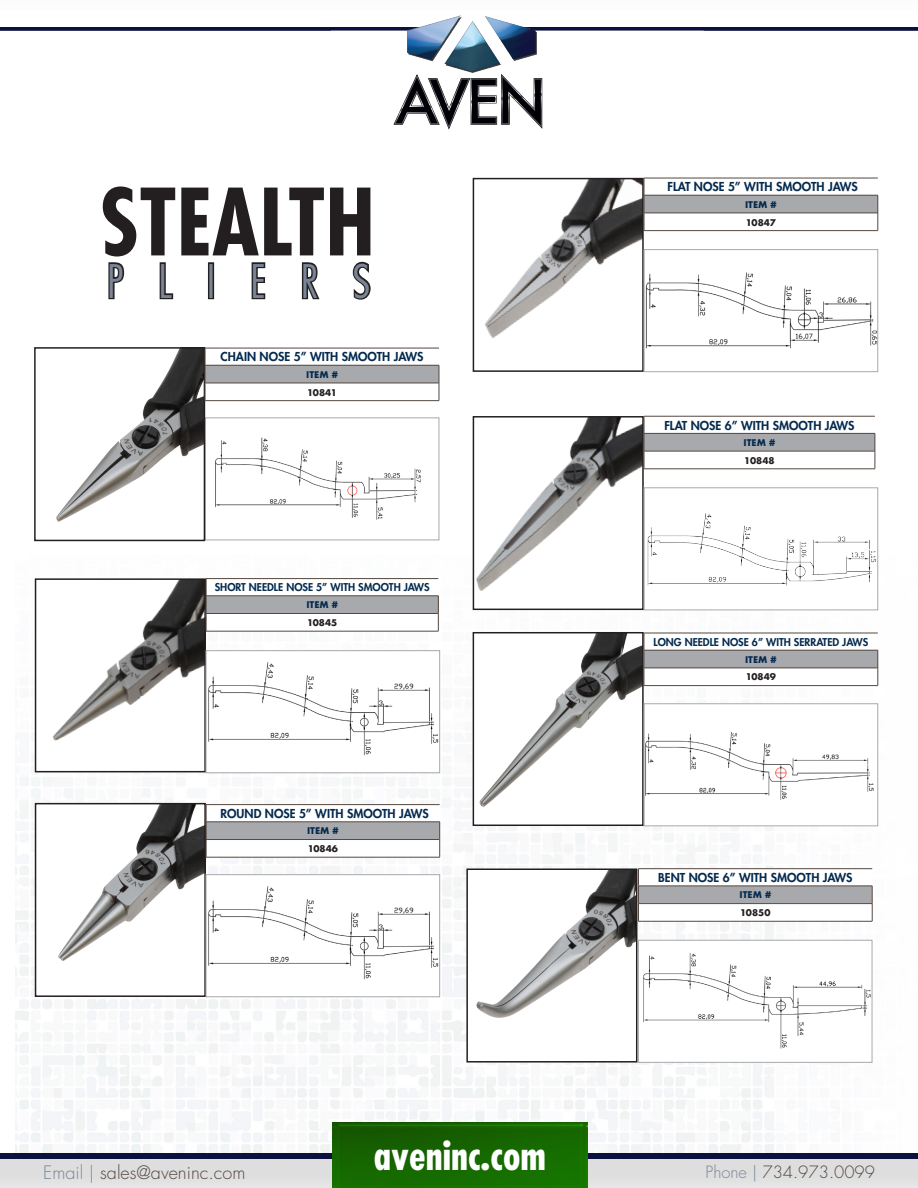
<style>
.page{position:relative;width:918px;height:1188px;background:#fff}
.page>*{position:absolute;margin:0;border:0;box-sizing:border-box;transform-origin:0 0}
.t1{font:700 condensed 90px "Futura";color:#231f20}
.t2{font:300 condensed 45px "Futura";letter-spacing:.78em;color:#798696}
.t3{font:700 condensed 39.9px "Futura";color:#fff}
.t4{font:300 18px "Futura";color:#544841}
.t5{font:300 16.5px "Futura";color:#544841}
.t6{font:800 12px "Futura";color:#042a4e}
.t7{font:800 10.5px "Futura";color:#042a4e}
.t8{font:700 9px "Futura";color:#042a4e}
.t9{font:700 9px "Futura";color:#231f20}
.s1{color:#798696}
</style>
<div class="page">
<img style="left:15px;top:458px;width:903px;height:696px">
<svg style="left:0;top:1154px;width:918px;height:6px;background:#2f3358"></svg>
<div style="left:0;top:1160px;width:918px;height:28px;background:#dedede"></div>
<svg style="left:0;top:27px;width:918px;height:4px;background:#1c1f49"></svg>
<svg style="left:393px;top:74px;width:150px;height:55px"></svg>
<img style="left:408px;top:16px;width:128px;height:56px">
<div style="left:205px;top:418px;width:234px;height:122px;background:#fff"></div>
<img style="left:215px;top:437px;width:206px;height:83px">
<div style="left:205px;top:418px;width:234px;height:122px;border:1px solid #a8a9ad"></div>
<img style="left:37px;top:350px;width:165px;height:188px">
<div style="left:34px;top:347px;width:171px;height:194px;border:2px solid #231f20"></div>
<div style="left:205px;top:365px;width:234px;height:18px;background:#a8a9ad"></div>
<svg style="left:439px;top:365px;width:1px;height:35px"></svg>
<hr style="left:205px;top:400px;width:234px;height:1px;background:#544841">
<hr style="left:205px;top:383px;width:234px;height:1px;background:#544841">
<hr style="left:205px;top:348px;width:234px;height:1px;background:#544841">
<svg style="left:205px;top:348px;width:1px;height:52px"></svg>
<hr style="left:205px;top:365px;width:234px;height:1px;background:#544841">
<svg style="left:108px;top:262px;width:17px;height:38px"></svg>
<svg style="left:159px;top:262px;width:15px;height:38px"></svg>
<div style="left:208px;top:262px;width:6px;height:37px;border:3px solid #231f20"></div>
<svg style="left:251px;top:262px;width:15px;height:38px"></svg>
<svg style="left:301px;top:262px;width:19px;height:38px"></svg>
<svg style="left:352px;top:261px;width:19px;height:39px"></svg>
<img style="left:333px;top:1122px;width:254px;height:66px">
<img style="left:38px;top:581px;width:165px;height:188px">
<div style="left:35px;top:578px;width:171px;height:194px;border:2px solid #231f20"></div>
<img style="left:38px;top:806px;width:165px;height:188px">
<div style="left:35px;top:803px;width:171px;height:194px;border:2px solid #231f20"></div>
<img style="left:469px;top:871px;width:165px;height:189px">
<div style="left:466px;top:868px;width:171px;height:195px;border:2px solid #231f20"></div>
<img style="left:485px;top:181px;width:156px;height:157px">
<div style="left:473px;top:178px;width:171px;height:194px;border:2px solid #231f20"></div>
<img style="left:476px;top:419px;width:165px;height:188px">
<div style="left:473px;top:416px;width:171px;height:194px;border:2px solid #231f20"></div>
<img style="left:476px;top:635px;width:165px;height:188px">
<div style="left:473px;top:632px;width:171px;height:194px;border:2px solid #231f20"></div>
<div style="left:206px;top:579px;width:232px;height:17px;background:#fff"></div>
<div style="left:206px;top:596px;width:232px;height:17px;background:#a8a9ad"></div>
<div style="left:206px;top:613px;width:232px;height:18px;background:#fff"></div>
<svg style="left:438px;top:596px;width:1px;height:35px"></svg>
<hr style="left:206px;top:631px;width:232px;height:1px;background:#544841">
<hr style="left:206px;top:613px;width:232px;height:1px;background:#544841">
<hr style="left:206px;top:578px;width:232px;height:1px;background:#544841">
<svg style="left:206px;top:579px;width:1px;height:52px"></svg>
<hr style="left:206px;top:596px;width:232px;height:1px;background:#544841">
<div style="left:206px;top:805px;width:234px;height:17px;background:#fff"></div>
<div style="left:206px;top:822px;width:234px;height:18px;background:#a8a9ad"></div>
<div style="left:206px;top:840px;width:234px;height:17px;background:#fff"></div>
<svg style="left:439px;top:823px;width:1px;height:34px"></svg>
<hr style="left:206px;top:857px;width:234px;height:1px;background:#544841">
<hr style="left:206px;top:839px;width:234px;height:1px;background:#544841">
<hr style="left:206px;top:804px;width:234px;height:1px;background:#544841">
<svg style="left:206px;top:805px;width:1px;height:52px"></svg>
<hr style="left:206px;top:822px;width:234px;height:1px;background:#544841">
<div style="left:644px;top:195px;width:234px;height:18px;background:#a8a9ad"></div>
<svg style="left:878px;top:195px;width:1px;height:35px"></svg>
<hr style="left:644px;top:230px;width:234px;height:1px;background:#544841">
<hr style="left:644px;top:213px;width:234px;height:1px;background:#544841">
<hr style="left:644px;top:178px;width:234px;height:1px;background:#544841">
<svg style="left:644px;top:178px;width:1px;height:52px"></svg>
<hr style="left:644px;top:195px;width:234px;height:1px;background:#544841">
<div style="left:644px;top:433px;width:231px;height:18px;background:#a8a9ad"></div>
<div style="left:644px;top:451px;width:231px;height:18px;background:#fff"></div>
<svg style="left:875px;top:434px;width:1px;height:35px"></svg>
<hr style="left:644px;top:469px;width:231px;height:1px;background:#544841">
<hr style="left:644px;top:451px;width:231px;height:1px;background:#544841">
<hr style="left:644px;top:416px;width:231px;height:1px;background:#544841">
<svg style="left:644px;top:416px;width:1px;height:53px"></svg>
<hr style="left:644px;top:433px;width:231px;height:1px;background:#544841">
<div style="left:644px;top:633px;width:234px;height:17px;background:#fff"></div>
<div style="left:644px;top:650px;width:234px;height:18px;background:#a8a9ad"></div>
<div style="left:644px;top:668px;width:234px;height:18px;background:#fff"></div>
<svg style="left:878px;top:650px;width:1px;height:35px"></svg>
<hr style="left:644px;top:685px;width:234px;height:1px;background:#544841">
<hr style="left:644px;top:668px;width:234px;height:1px;background:#544841">
<hr style="left:644px;top:633px;width:234px;height:1px;background:#544841">
<svg style="left:644px;top:633px;width:1px;height:52px"></svg>
<hr style="left:644px;top:650px;width:234px;height:1px;background:#544841">
<div style="left:638px;top:869px;width:234px;height:17px;background:#fff"></div>
<div style="left:638px;top:886px;width:234px;height:18px;background:#a8a9ad"></div>
<div style="left:638px;top:904px;width:234px;height:17px;background:#fff"></div>
<svg style="left:872px;top:886px;width:1px;height:35px"></svg>
<hr style="left:638px;top:921px;width:234px;height:1px;background:#544841">
<hr style="left:638px;top:903px;width:234px;height:1px;background:#544841">
<hr style="left:638px;top:868px;width:234px;height:1px;background:#544841">
<svg style="left:638px;top:869px;width:1px;height:52px"></svg>
<hr style="left:638px;top:886px;width:234px;height:1px;background:#544841">
<div style="left:206px;top:651px;width:234px;height:122px;background:#fff"></div>
<img style="left:208px;top:662px;width:230px;height:94px">
<div style="left:206px;top:650px;width:234px;height:123px;border:1px solid #a8a9ad"></div>
<div style="left:206px;top:875px;width:234px;height:122px;background:#fff"></div>
<img style="left:208px;top:886px;width:230px;height:94px">
<div style="left:206px;top:874px;width:234px;height:123px;border:1px solid #a8a9ad"></div>
<div style="left:644px;top:488px;width:234px;height:122px;background:#fff"></div>
<img style="left:647px;top:513px;width:229px;height:73px">
<div style="left:644px;top:488px;width:234px;height:122px;border:1px solid #a8a9ad"></div>
<div style="left:644px;top:704px;width:234px;height:122px;background:#fff"></div>
<img style="left:646px;top:732px;width:228px;height:68px">
<div style="left:644px;top:704px;width:234px;height:122px;border:1px solid #a8a9ad"></div>
<div style="left:638px;top:940px;width:234px;height:122px;background:#fff"></div>
<img style="left:643px;top:952px;width:227px;height:97px">
<div style="left:638px;top:940px;width:234px;height:123px;border:1px solid #a8a9ad"></div>
<img style="left:646px;top:272px;width:230px;height:77px">
<div style="left:644px;top:249px;width:234px;height:123px;border:1px solid #a8a9ad"></div>
<p class="t1" style="left:100px;top:166px;width:277px">STEALTH</p>
<p class="t2" style="left:107px;top:254px;width:265px">PLIERS</p>
<p class="t6" style="left:221px;top:349px;width:204px">CHAIN NOSE 5” WITH SMOOTH JAWS</p>
<p class="t8" style="left:306px;top:368px;width:33px">ITEM #</p>
<p class="t9" style="left:307px;top:386px;width:31px">10841</p>
<p class="t7" style="left:215px;top:581px;width:216px">SHORT NEEDLE NOSE 5” WITH SMOOTH JAWS</p>
<p class="t8" style="left:306px;top:598px;width:33px">ITEM #</p>
<p class="t9" style="left:307px;top:616px;width:32px">10845</p>
<p class="t6" style="left:221px;top:806px;width:210px">ROUND NOSE 5” WITH SMOOTH JAWS</p>
<p class="t8" style="left:307px;top:825px;width:33px">ITEM #</p>
<p class="t9" style="left:308px;top:842px;width:32px">10846</p>
<p class="t6" style="left:668px;top:179px;width:192px">FLAT NOSE 5” WITH SMOOTH JAWS</p>
<p class="t8" style="left:745px;top:198px;width:33px">ITEM #</p>
<p class="t9" style="left:746px;top:216px;width:32px">10847</p>
<p class="t6" style="left:664px;top:418px;width:192px">FLAT NOSE 6” WITH SMOOTH JAWS</p>
<p class="t8" style="left:744px;top:436px;width:33px">ITEM #</p>
<p class="t9" style="left:744px;top:454px;width:32px">10848</p>
<p class="t7" style="left:654px;top:635px;width:216px">LONG NEEDLE NOSE 6” WITH SERRATED JAWS</p>
<p class="t8" style="left:745px;top:653px;width:33px">ITEM #</p>
<p class="t9" style="left:746px;top:671px;width:32px">10849</p>
<p class="t6" style="left:658px;top:870px;width:196px">BENT NOSE 6” WITH SMOOTH JAWS</p>
<p class="t8" style="left:740px;top:889px;width:33px">ITEM #</p>
<p class="t9" style="left:740px;top:906px;width:32px">10850</p>
<p class="t3" style="left:374px;top:1130px;width:174px">aveninc.com</p>
<p class="t4" style="left:43px;top:1161px;width:204px"><span class="s1">Email |</span> sales@aveninc.com</p>
<p class="t5" style="left:706px;top:1162px;width:171px"><span class="s1">Phone |</span> 734.973.0099</p>
</div>
